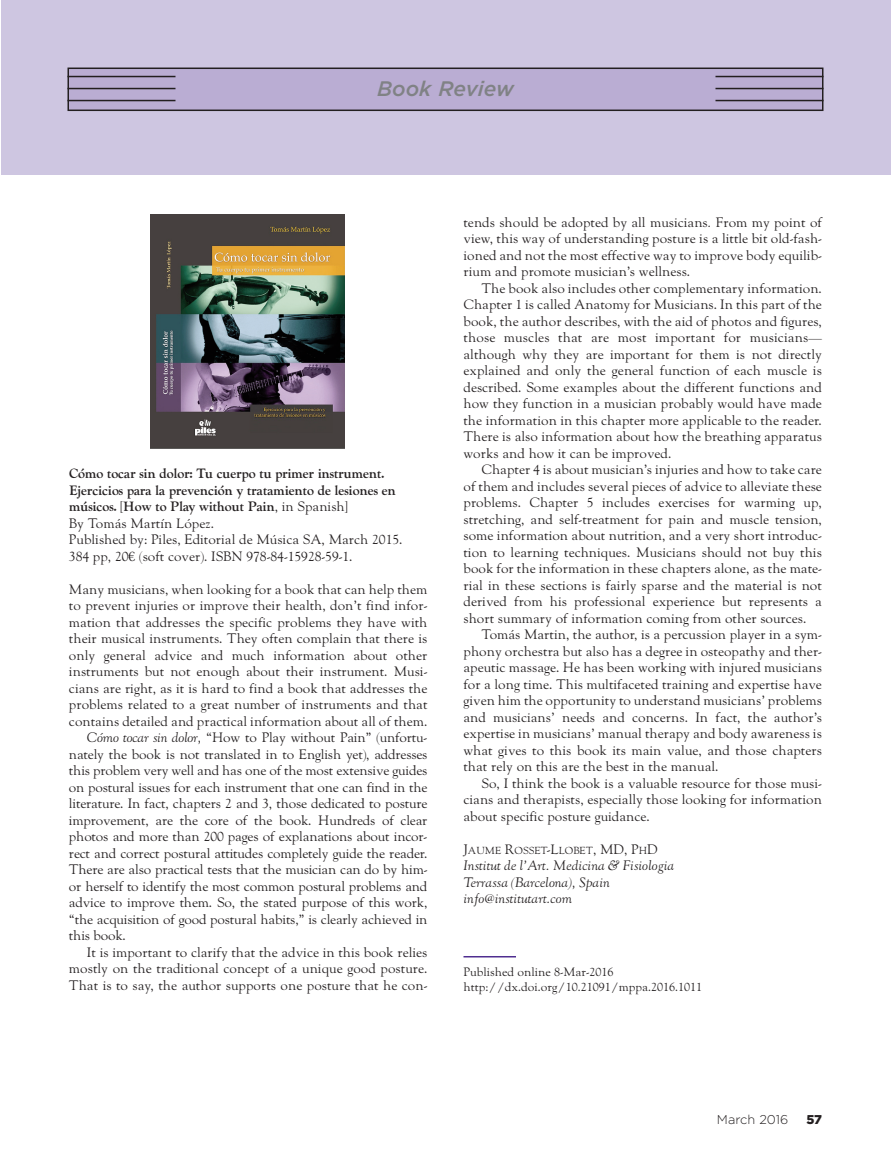
<style>
.page{position:relative;width:891px;height:1175px;background:#fff}
.page>*{position:absolute;margin:0;border:0;box-sizing:border-box;transform-origin:0 0}
.t1{font:italic 500 21px "Gotham";color:#808285}
.t2{font:13.5px/16.5px "LTC Goudy Oldstyle Pro";color:#231f20;text-align:justify}
.t3{font:700 13.5px/16.5px "LTC Goudy Oldstyle Pro";color:#231f20}
.t4{font:italic 13.5px/16.5px "LTC Goudy Oldstyle Pro";color:#231f20}
.t5{font:300 12.75px "Gotham";color:#231f20}
.t6{font:900 12.75px "Gotham";color:#231f20}
.t7{font:12px/15px "LTC Goudy Oldstyle Pro";color:#231f20}
.t8{font:10.2px "LTC Goudy Oldstyle Pro";color:#231f20}
.s1{font-weight:400}
.s2{font-style:italic}
.s3{font-size:13.5px}
</style>
<div class="page">
<div style="left:2px;top:0;width:889px;height:175px;background:#cec6e1"></div>
<div style="left:68px;top:68px;width:755px;height:42px;background:#baadd3"></div>
<div style="left:68px;top:68px;width:756px;height:43px;border:2px solid #231f20"></div>
<hr style="left:716px;top:88px;width:108px;height:1px;background:#231f20">
<hr style="left:464px;top:956px;width:52px;height:1px;background:#4f2e90">
<hr style="left:68px;top:76px;width:108px;height:1px;background:#231f20">
<hr style="left:68px;top:100px;width:108px;height:1px;background:#231f20">
<hr style="left:716px;top:76px;width:108px;height:1px;background:#231f20">
<hr style="left:716px;top:100px;width:108px;height:1px;background:#231f20">
<hr style="left:68px;top:88px;width:108px;height:1px;background:#231f20">
<img style="left:150px;top:215px;width:195px;height:234px">
<h1 class="t1" style="left:377px;top:76px;width:138px">Book Review</h1>
<p class="t3" style="left:69px;top:467px;width:335px">Cómo tocar sin dolor: Tu cuerpo tu primer instrument.<br>Ejercicios para la prevención y tratamiento de lesiones en músicos. <span class="s1">[</span>How to Play without Pain<span class="s1">, in Spanish]<br>By Tomás Martín López.<br>Published by: Piles, Editorial de Música SA, March 2015.<br>384 pp, 20€ (soft cover). ISBN 978-84-15928-59-1.</span></p>
<p class="t2" style="left:69px;top:582px;width:360px">Many musicians, when looking for a book that can help them</p>
<p class="t2" style="left:69px;top:599px;width:360px">to prevent injuries or improve their health, don’t find infor-</p>
<p class="t2" style="left:69px;top:615px;width:360px">mation that addresses the specific problems they have with</p>
<p class="t2" style="left:69px;top:632px;width:360px">their musical instruments. They often complain that there is</p>
<p class="t2" style="left:69px;top:648px;width:360px">only general advice and much information about other</p>
<p class="t2" style="left:69px;top:665px;width:360px">instruments but not enough about their instrument. Musi-</p>
<p class="t2" style="left:69px;top:681px;width:360px">cians are right, as it is hard to find a book that addresses the</p>
<p class="t2" style="left:69px;top:698px;width:360px">problems related to a great number of instruments and that</p>
<p class="t2" style="left:69px;top:714px;width:360px">contains detailed and practical information about all of them.</p>
<p class="t2" style="left:87px;top:731px;width:342px"><span class="s2">Cómo tocar sin dolor,</span> “How to Play without Pain” (unfortu-</p>
<p class="t2" style="left:69px;top:747px;width:360px">nately the book is not translated in to English yet), addresses</p>
<p class="t2" style="left:69px;top:764px;width:360px">this problem very well and has one of the most extensive guides</p>
<p class="t2" style="left:69px;top:780px;width:360px">on postural issues for each instrument that one can find in the</p>
<p class="t2" style="left:69px;top:797px;width:360px">literature. In fact, chapters 2 and 3, those dedicated to posture</p>
<p class="t2" style="left:69px;top:813px;width:360px">improvement, are the core of the book. Hundreds of clear</p>
<p class="t2" style="left:69px;top:830px;width:360px">photos and more than 200 pages of explanations about incor-</p>
<p class="t2" style="left:69px;top:846px;width:360px">rect and correct postural attitudes completely guide the reader.</p>
<p class="t2" style="left:69px;top:863px;width:360px">There are also practical tests that the musician can do by him-</p>
<p class="t2" style="left:69px;top:879px;width:360px">or herself to identify the most common postural problems and</p>
<p class="t2" style="left:69px;top:896px;width:360px">advice to improve them. So, the stated purpose of this work,</p>
<p class="t2" style="left:69px;top:912px;width:360px">“the acquisition of good postural habits,” is clearly achieved in</p>
<p class="t2" style="left:69px;top:929px;width:59px">this book.</p>
<p class="t2" style="left:87px;top:945px;width:342px">It is important to clarify that the advice in this book relies</p>
<p class="t2" style="left:69px;top:962px;width:360px">mostly on the traditional concept of a unique good posture.</p>
<p class="t2" style="left:69px;top:978px;width:360px">That is to say, the author supports one posture that he con-</p>
<p class="t2" style="left:463px;top:215px;width:360px">tends should be adopted by all musicians<span class="s2">.</span> From my point of view, this way of understanding posture is a little bit old-fash&shy;ioned and not the most effective way to improve body equilib&shy;rium and promote musician’s wellness.</p>
<p class="t2" style="left:463px;top:281px;width:360px;text-indent:18px">The book also includes other complementary information.<br>Chapter 1 is called Anatomy for Musicians. In this part of the book, the author describes, with the aid of photos and figures, those muscles that are most important for musicians— although why they are important for them is not directly explained and only the general function of each muscle is described. Some examples about the different functions and how they function in a musician probably would have made the information in this chapter more applicable to the reader.<br>There is also information about how the breathing apparatus works and how it can be improved.</p>
<p class="t2" style="left:463px;top:463px;width:360px;text-indent:18px">Chapter 4 is about musician’s injuries and how to take care of them and includes several pieces of advice to alleviate these problems. Chapter 5 includes exercises for warming up, stretching, and self-treatment for pain and muscle tension, some information about nutrition, and a very short introduc&shy;tion to learning techniques. Musicians should not buy this book for the information in these chapters alone, as the mate&shy;rial in these sections is fairly sparse and the material is not derived from his professional experience but represents a short summary of information coming from other sources.</p>
<p class="t2" style="left:463px;top:628px;width:360px;text-indent:18px">Tomás Martin, the author, is a percussion player in a sym&shy;phony orchestra but also has a degree in osteopathy and ther&shy;apeutic massage. He has been working with injured musicians for a long time. This multifaceted training and expertise have given him the opportunity to understand musicians’ problems and musicians’ needs and concerns. In fact, the author’s expertise in musicians’ manual therapy and body awareness is what gives to this book its main value, and those chapters that rely on this are the best in the manual.</p>
<p class="t2" style="left:463px;top:776px;width:360px;text-indent:18px">So, I think the book is a valuable resource for those musi&shy;cians and therapists, especially those looking for information about specific posture guidance.</p>
<p class="t8" style="left:463px;top:846px;width:196px"><span class="s3">J</span>AUME <span class="s3">R</span>OSSET<span class="s3">-L</span>LOBET<span class="s3">, MD, P</span>H<span class="s3">D</span></p>
<p class="t4" style="left:464px;top:859px;width:212px">Institut de l’Art. Medicina &amp; Fisiologia<br>Terrassa (Barcelona), Spain info@institutart.com</p>
<p class="t7" style="left:464px;top:965px;width:240px">Published online 8-Mar-2016 http://dx.doi.org/10.21091/mppa.2016.1011</p>
<p class="t5" style="left:717px;top:1114px;width:73px">March 2016</p>
<p class="t6" style="left:807px;top:1113px;width:17px">57</p>
</div>
